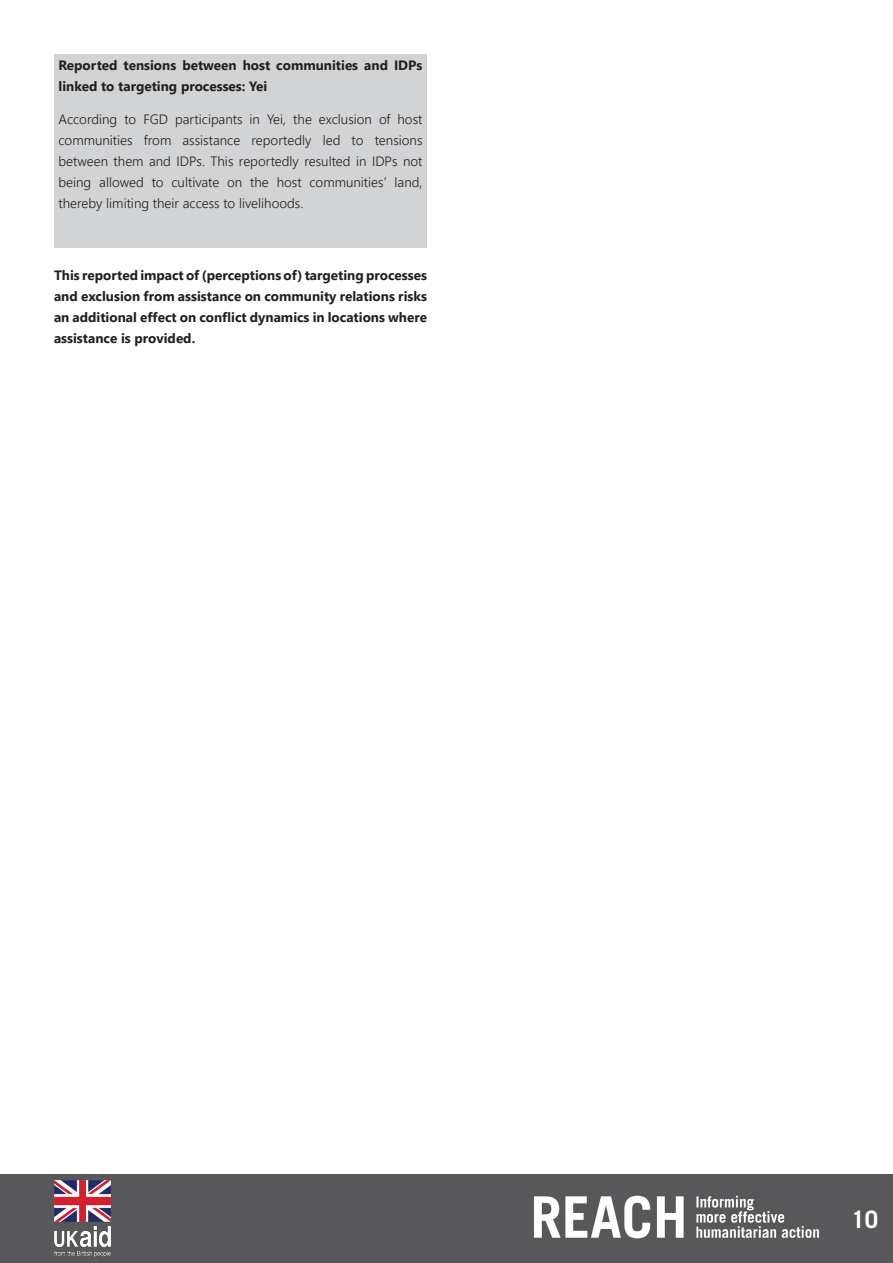
<style>
.page{position:relative;width:893px;height:1263px;background:#fff}
.page>*{position:absolute;margin:0;border:0;box-sizing:border-box;transform-origin:0 0}
.REACH_body_text_back{font:700 24px "Trade Gothic LT Std";color:#fff}
.REACH_body_text_back-2{font:700 13.5px/21px "Leelawadee UI";color:#231f20;text-align:justify}
.REACH_body_text_back-3{font:300 13.5px/21px "Leelawadee UI";color:#231f20;text-align:justify}
</style>
<div class="page">
<div style="left:0;top:1175px;width:893px;height:88px;background:#58585a"></div>
<img style="left:534px;top:1195px;width:285px;height:44px">
<img style="left:54px;top:1181px;width:56px;height:75px">
<div style="left:54px;top:54px;width:373px;height:194px;background:#d1d3d4"></div>
<p class="REACH_body_text_back-2" style="left:58px;top:54px;width:365px">Reported tensions between host communities and IDPs linked to targeting processes: Yei</p>
<p class="REACH_body_text_back-3" style="left:58px;top:108px;width:365px">According to FGD participants in Yei, the exclusion of host communities from assistance reportedly led to tensions between them and IDPs. This reportedly resulted in IDPs not being allowed to cultivate on the host communities’ land, thereby limiting their access to livelihoods.</p>
<p class="REACH_body_text_back-2" style="left:54px;top:264px;width:374px">This reported impact of (perceptions of) targeting processes and exclusion from assistance on community relations risks an additional effect on conflict dynamics in locations where assistance is provided.</p>
<p class="REACH_body_text_back" style="left:851px;top:1205px;width:28px">10</p>
</div>
